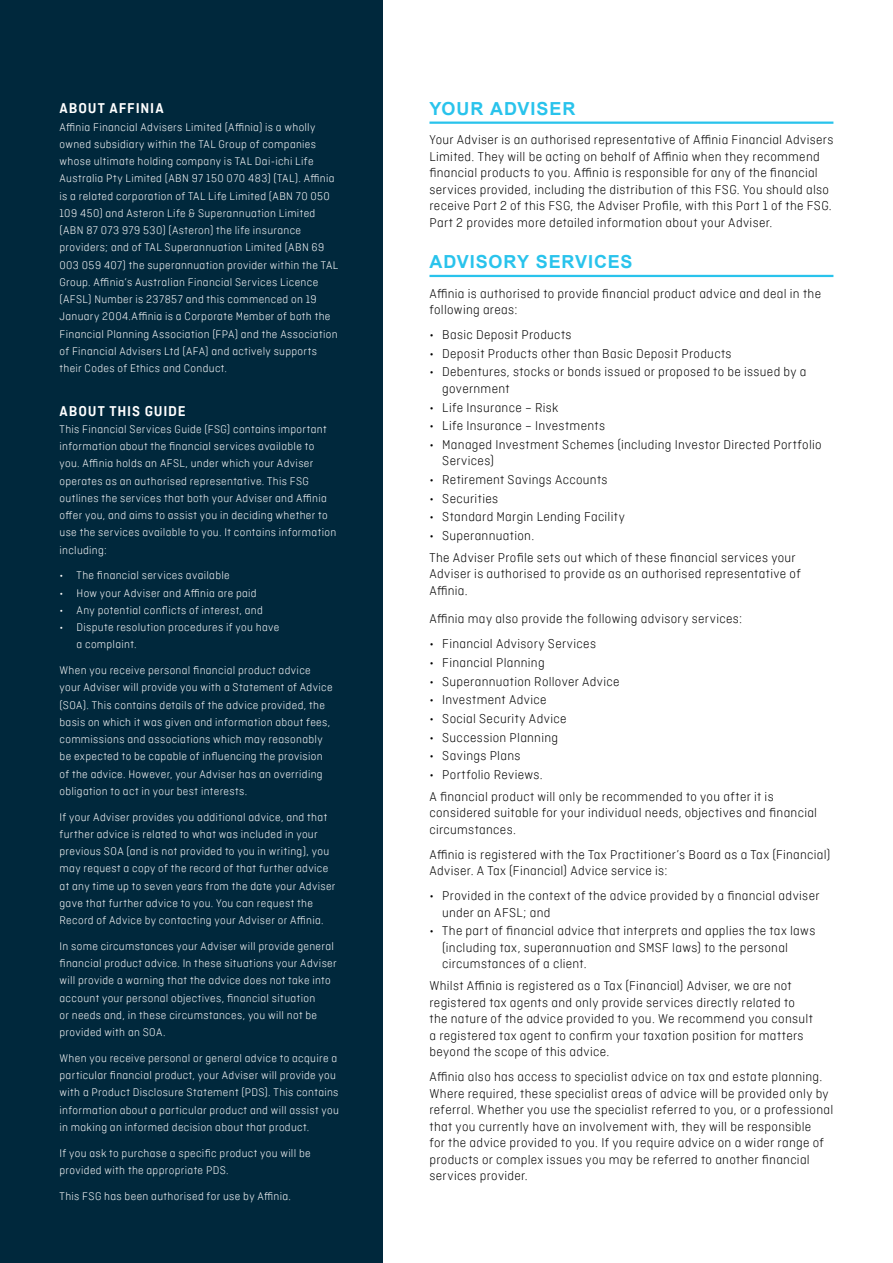
<style>
.page{position:relative;width:893px;height:1263px;background:#fff}
.page>*{position:absolute;margin:0;border:0;box-sizing:border-box;transform-origin:0 0}
.t1{font:700 18px "Arial";letter-spacing:.05em;color:#29c3ec}
.t2{font:700 15px "Ciutadella W04 Sm";letter-spacing:.06em;color:#fff}
.t3{font:300 13.5px/16.5px "Ciutadella W04";letter-spacing:.02em;color:#000}
.t4{font:300 11.7px/17.2px "Ciutadella W04";letter-spacing:.03em;color:#fff}
</style>
<div class="page">
<div style="left:0;top:0;width:383px;height:1263px;background:#00283c"></div>
<hr style="left:429px;top:122px;width:404px;height:2px;background:#29c3ec">
<hr style="left:429px;top:275px;width:404px;height:2px;background:#29c3ec">
<p class="t2" style="left:60px;top:100px;width:106px">ABOUT AFFINIA</p>
<p class="t4" style="left:60px;top:118px;width:280px">Affinia Financial Advisers Limited (Affinia) is a wholly owned subsidiary within the TAL Group of companies whose ultimate holding company is TAL Dai-ichi Life Australia Pty Limited (ABN 97 150 070 483) (TAL). Affinia is a related corporation of TAL Life Limited (ABN 70 050<br>109 450) and Asteron Life &amp; Superannuation Limited (ABN 87 073 979 530) (Asteron) the life insurance providers; and of TAL Superannuation Limited (ABN 69<br>003 059 407) the superannuation provider within the TAL Group. Affinia’s Australian Financial Services Licence (AFSL) Number is 237857 and this commenced on 19<br>January 2004.Affinia is a Corporate Member of both the Financial Planning Association (FPA) and the Association of Financial Advisers Ltd (AFA) and actively supports their Codes of Ethics and Conduct.</p>
<p class="t2" style="left:60px;top:402px;width:128px">ABOUT THIS GUIDE</p>
<p class="t4" style="left:60px;top:420px;width:278px">This Financial Services Guide (FSG) contains important information about the financial services available to you. Affinia holds an AFSL, under which your Adviser operates as an authorised representative. This FSG outlines the services that both your Adviser and Affinia offer you, and aims to assist you in deciding whether to use the services available to you. It contains information including:</p>
<p class="t4" style="left:60px;top:567px;width:172px">• The financial services available</p>
<p class="t4" style="left:60px;top:584px;width:199px">• How your Adviser and Affinia are paid</p>
<p class="t4" style="left:60px;top:601px;width:205px">• Any potential conflicts of interest, and</p>
<p class="t4" style="left:77px;top:619px;width:204px;text-indent:-17px">• Dispute resolution procedures if you have a complaint.</p>
<p class="t4" style="left:60px;top:662px;width:275px">When you receive personal financial product advice your Adviser will provide you with a Statement of Advice (SOA). This contains details of the advice provided, the basis on which it was given and information about fees, commissions and associations which may reasonably be expected to be capable of influencing the provision of the advice. However, your Adviser has an overriding obligation to act in your best interests.</p>
<p class="t4" style="left:60px;top:808px;width:277px">If your Adviser provides you additional advice, and that further advice is related to what was included in your previous SOA (and is not provided to you in writing), you may request a copy of the record of that further advice at any time up to seven years from the date your Adviser gave that further advice to you. You can request the Record of Advice by contacting your Adviser or Affinia.</p>
<p class="t4" style="left:60px;top:937px;width:279px">In some circumstances your Adviser will provide general financial product advice. In these situations your Adviser will provide a warning that the advice does not take into account your personal objectives, financial situation<br>or needs and, in these circumstances, you will not be provided with an SOA.</p>
<p class="t4" style="left:60px;top:1049px;width:281px">When you receive personal or general advice to acquire a particular financial product, your Adviser will provide you with a Product Disclosure Statement (PDS). This contains information about a particular product and will assist you in making an informed decision about that product.</p>
<p class="t4" style="left:60px;top:1144px;width:253px">If you ask to purchase a specific product you will be provided with the appropriate PDS.</p>
<p class="t4" style="left:60px;top:1187px;width:233px">This FSG has been authorised for use by Affinia.</p>
<h1 class="t1" style="left:429px;top:97px;width:147px">YOUR ADVISER</h1>
<p class="t3" style="left:429px;top:132px;width:405px">Your Adviser is an authorised representative of Affinia Financial Advisers Limited. They will be acting on behalf of Affinia when they recommend financial products to you. Affinia is responsible for any of the financial services provided, including the distribution of this FSG. You should also receive Part 2 of this FSG, the Adviser Profile, with this Part 1 of the FSG.<br>Part 2 provides more detailed information about your Adviser.</p>
<h1 class="t1" style="left:429px;top:250px;width:205px">ADVISORY SERVICES</h1>
<p class="t3" style="left:429px;top:285px;width:393px">Affinia is authorised to provide financial product advice and deal in the following areas:</p>
<p class="t3" style="left:429px;top:326px;width:144px">• Basic Deposit Products</p>
<p class="t3" style="left:429px;top:345px;width:304px">• Deposit Products other than Basic Deposit Products</p>
<p class="t3" style="left:442px;top:364px;width:366px;text-indent:-13px">• Debentures, stocks or bonds issued or proposed to be issued by a government</p>
<p class="t3" style="left:429px;top:399px;width:130px">• Life Insurance – Risk</p>
<p class="t3" style="left:429px;top:417px;width:177px">• Life Insurance – Investments</p>
<p class="t3" style="left:442px;top:436px;width:381px;text-indent:-13px">• Managed Investment Schemes (including Investor Directed Portfolio<br>Services)</p>
<p class="t3" style="left:429px;top:471px;width:180px">• Retirement Savings Accounts</p>
<p class="t3" style="left:429px;top:490px;width:70px">• Securities</p>
<p class="t3" style="left:429px;top:508px;width:197px">• Standard Margin Lending Facility</p>
<p class="t3" style="left:429px;top:524px;width:368px;line-height:22px">• Superannuation.<br>The Adviser Profile sets out which of these financial services your</p>
<p class="t3" style="left:429px;top:566px;width:373px">Adviser is authorised to provide as an authorised representative of<br>Affinia.</p>
<p class="t3" style="left:429px;top:611px;width:314px">Affinia may also provide the following advisory services:</p>
<p class="t3" style="left:429px;top:636px;width:168px">• Financial Advisory Services</p>
<p class="t3" style="left:429px;top:654px;width:117px">• Financial Planning</p>
<p class="t3" style="left:429px;top:673px;width:192px">• Superannuation Rollover Advice</p>
<p class="t3" style="left:429px;top:691px;width:118px">• Investment Advice</p>
<p class="t3" style="left:429px;top:710px;width:138px">• Social Security Advice</p>
<p class="t3" style="left:429px;top:729px;width:130px">• Succession Planning</p>
<p class="t3" style="left:429px;top:747px;width:93px">• Savings Plans</p>
<p class="t3" style="left:429px;top:763px;width:346px;line-height:22px">• Portfolio Reviews.<br>A financial product will only be recommended to you after it is</p>
<p class="t3" style="left:429px;top:804px;width:389px">considered suitable for your individual needs, objectives and financial circumstances.</p>
<p class="t3" style="left:429px;top:846px;width:402px">Affinia is registered with the Tax Practitioner’s Board as a Tax (Financial)<br>Adviser. A Tax (Financial) Advice service is:</p>
<p class="t3" style="left:442px;top:887px;width:379px;text-indent:-13px">• Provided in the context of the advice provided by a financial adviser under an AFSL; and</p>
<p class="t3" style="left:442px;top:923px;width:375px;text-indent:-13px">• The part of financial advice that interprets and applies the tax laws (including tax, superannuation and SMSF laws) to the personal circumstances of a client.</p>
<p class="t3" style="left:429px;top:978px;width:385px">Whilst Affinia is registered as a Tax (Financial) Adviser, we are not registered tax agents and only provide services directly related to the nature of the advice provided to you. We recommend you consult a registered tax agent to confirm your taxation position for matters beyond the scope of this advice.</p>
<p class="t3" style="left:429px;top:1069px;width:405px">Affinia also has access to specialist advice on tax and estate planning.<br>Where required, these specialist areas of advice will be provided only by referral. Whether you use the specialist referred to you, or a professional that you currently have an involvement with, they will be responsible<br>for the advice provided to you. If you require advice on a wider range of products or complex issues you may be referred to another financial services provider.</p>
</div>
